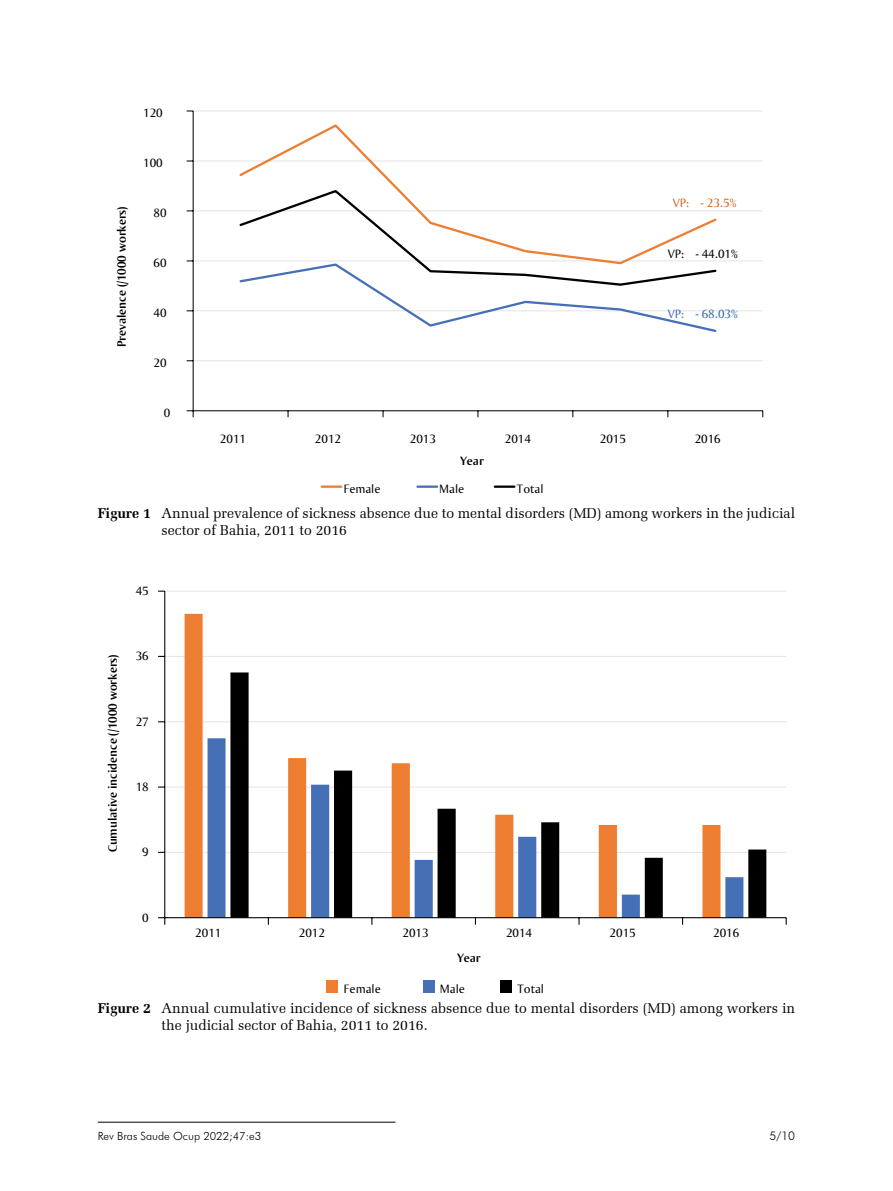
<style>
.page{position:relative;width:893px;height:1191px;background:#fff}
.page>*{position:absolute;margin:0;border:0;box-sizing:border-box;transform-origin:0 0}
.t1{font:14.25px/17.1px "Zapf Elliptical 711 BT";color:#000}
.t2{font:12.75px "Ogirema";color:#000}
.t3{font:700 12.75px "Ogirema";color:#000}
.t4{font:12.75px "Ogirema";color:#3b6fb5}
.t5{font:12.75px "Ogirema";color:#d36820}
.t6{font:300 12px "Futura BT";color:#000}
.t7{font:300 11.25px "Futura BT";color:#000}
.s1{font-weight:700}
</style>
<div class="page">
<hr style="left:98px;top:1121px;width:297px;height:1px;background:#000">
<hr style="left:193px;top:360px;width:570px;height:1px;background:#e3e3e3">
<hr style="left:193px;top:310px;width:570px;height:1px;background:#e3e3e3">
<hr style="left:193px;top:260px;width:570px;height:1px;background:#e3e3e3">
<hr style="left:193px;top:210px;width:570px;height:1px;background:#e3e3e3">
<hr style="left:193px;top:161px;width:570px;height:1px;background:#e3e3e3">
<hr style="left:193px;top:111px;width:570px;height:1px;background:#e3e3e3">
<hr style="left:193px;top:111px;width:1px;height:300px;background:#000">
<hr style="left:193px;top:410px;width:570px;height:1px;background:#000">
<svg style="left:187px;top:410px;width:7px;height:7px"></svg>
<svg style="left:238px;top:124px;width:480px;height:64px"></svg>
<svg style="left:368px;top:287px;width:349px;height:45px"></svg>
<svg style="left:238px;top:188px;width:480px;height:99px"></svg>
<hr style="left:322px;top:485px;width:19px;height:3px;background:#ed7d31">
<hr style="left:417px;top:485px;width:20px;height:3px;background:#4670b6">
<hr style="left:495px;top:485px;width:19px;height:3px;background:#000">
<hr style="left:165px;top:852px;width:621px;height:1px;background:#e3e3e3">
<hr style="left:165px;top:786px;width:621px;height:1px;background:#e3e3e3">
<hr style="left:165px;top:721px;width:621px;height:1px;background:#e3e3e3">
<hr style="left:165px;top:656px;width:621px;height:1px;background:#e3e3e3">
<hr style="left:165px;top:591px;width:621px;height:1px;background:#e3e3e3">
<svg style="left:185px;top:614px;width:23px;height:303px;fill:#ed7d31"></svg>
<svg style="left:208px;top:738px;width:22px;height:179px;fill:#4670b6"></svg>
<svg style="left:230px;top:672px;width:536px;height:245px"></svg>
<hr style="left:164px;top:591px;width:1px;height:326px;background:#000">
<svg style="left:158px;top:851px;width:7px;height:2px"></svg>
<hr style="left:165px;top:917px;width:621px;height:1px;background:#000">
<svg style="left:158px;top:917px;width:7px;height:7px"></svg>
<svg style="left:578px;top:918px;width:2px;height:6px"></svg>
<div style="left:327px;top:980px;width:11px;height:12px;background:#ed7d31"></div>
<div style="left:423px;top:980px;width:11px;height:12px;background:#4670b6"></div>
<div style="left:500px;top:980px;width:12px;height:12px;background:#000"></div>
<p class="t2" style="left:143px;top:105px;width:21px">120</p>
<p class="t3" style="left:114px;top:347px;width:142px;rotate:-90deg">Prevalence (/1000 workers)</p>
<p class="t2" style="left:143px;top:155px;width:21px">100</p>
<p class="t2" style="left:154px;top:205px;width:15px">80</p>
<p class="t2" style="left:154px;top:255px;width:15px">60</p>
<p class="t2" style="left:154px;top:305px;width:15px">40</p>
<p class="t2" style="left:154px;top:355px;width:15px">20</p>
<p class="t2" style="left:164px;top:405px;width:8px">0</p>
<p class="t5" style="left:673px;top:195px;width:65px">VP: - 23.5%</p>
<p class="t2" style="left:668px;top:246px;width:71px">VP: - 44.01%</p>
<p class="t4" style="left:668px;top:306px;width:71px">VP: - 68.03%</p>
<p class="t2" style="left:220px;top:431px;width:28px">2011</p>
<p class="t2" style="left:315px;top:431px;width:28px">2012</p>
<p class="t2" style="left:410px;top:431px;width:28px">2013</p>
<p class="t2" style="left:505px;top:431px;width:28px">2014</p>
<p class="t2" style="left:600px;top:431px;width:28px">2015</p>
<p class="t2" style="left:695px;top:431px;width:28px">2016</p>
<p class="t3" style="left:460px;top:453px;width:25px">Year</p>
<p class="t2" style="left:343px;top:481px;width:39px">Female</p>
<p class="t2" style="left:439px;top:481px;width:27px">Male</p>
<p class="t2" style="left:516px;top:481px;width:28px">Total</p>
<p class="t1" style="left:162px;top:504px;width:635px;text-indent:-64px"><span class="s1">Figure 1</span> Annual prevalence of sickness absence due to mental disorders (MD) among workers in the judicial sector of Bahia, 2011 to 2016</p>
<p class="t2" style="left:136px;top:583px;width:15px">45</p>
<p class="t3" style="left:105px;top:852px;width:199px;rotate:-90deg">Cumulative incidence (/1000 workers)</p>
<p class="t2" style="left:136px;top:648px;width:15px">36</p>
<p class="t2" style="left:136px;top:713px;width:15px">27</p>
<p class="t2" style="left:136px;top:779px;width:15px">18</p>
<p class="t2" style="left:142px;top:844px;width:8px">9</p>
<p class="t2" style="left:142px;top:909px;width:8px">0</p>
<p class="t2" style="left:195px;top:925px;width:28px">2011</p>
<p class="t2" style="left:299px;top:925px;width:28px">2012</p>
<p class="t2" style="left:402px;top:925px;width:28px">2013</p>
<p class="t2" style="left:506px;top:925px;width:28px">2014</p>
<p class="t2" style="left:610px;top:925px;width:28px">2015</p>
<p class="t2" style="left:713px;top:925px;width:28px">2016</p>
<p class="t3" style="left:457px;top:950px;width:25px">Year</p>
<p class="t2" style="left:344px;top:981px;width:39px">Female</p>
<p class="t2" style="left:440px;top:981px;width:27px">Male</p>
<p class="t2" style="left:517px;top:981px;width:28px">Total</p>
<p class="t1" style="left:162px;top:999px;width:635px;text-indent:-64px"><span class="s1">Figure 2</span> Annual cumulative incidence of sickness absence due to mental disorders (MD) among workers in the judicial sector of Bahia, 2011 to 2016.</p>
<p class="t7" style="left:98px;top:1128px;width:165px">Rev Bras Saude Ocup 2022;47:e3</p>
<p class="t6" style="left:770px;top:1128px;width:27px">5/10</p>
</div>
